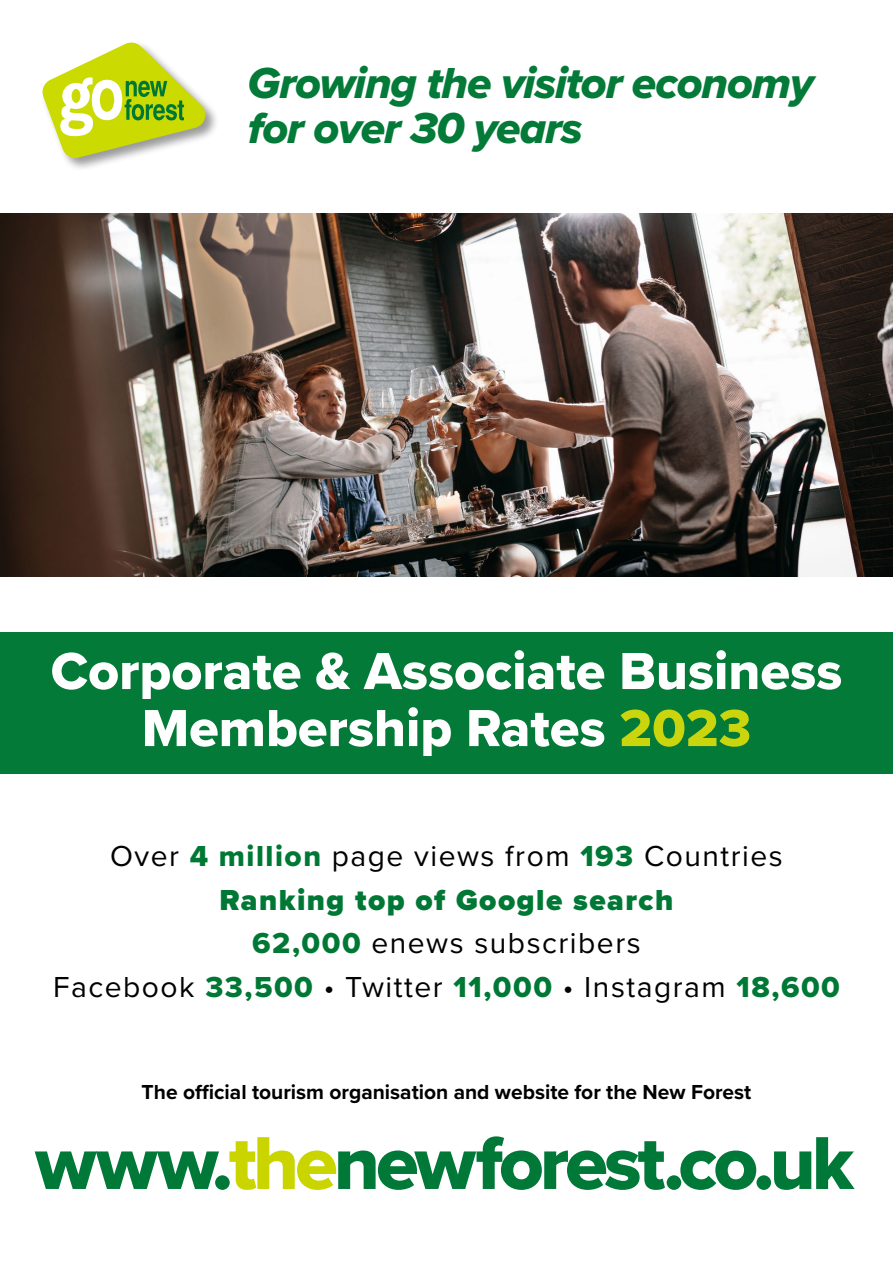
<style>
.page{position:relative;width:893px;height:1263px;background:#fff}
.page>*{position:absolute;margin:0;border:0;box-sizing:border-box;transform-origin:0 0}
.t1{font:77.7px "Proxima Nova Extrabld";letter-spacing:-.05em;color:#007938}
.t2{font:54px/57px "Proxima Nova Extrabld";color:#fff;text-align:center}
.t3{font:45px/45px "Proxima Nova Extrabld It";letter-spacing:-.025em;color:#037a37}
.t4{font:30px/43.5px "Proxima Nova";letter-spacing:.05em;color:#000;text-align:center}
.t5{font:700 21px "Proxima Nova";color:#000}
.s1{color:#cad50d}
.s2{font-family:"Proxima Nova Extrabld";color:#007835}
.s3{font-weight:900;color:#007835}
.s4{color:#cad500}
</style>
<div class="page">
<img style="left:0;top:214px;width:893px;height:362px">
<div style="left:41px;top:40px;width:178px;height:132px;background:#000;opacity:.4"></div>
<svg style="left:43px;top:43px;width:162px;height:115px"></svg>
<div style="left:0;top:632px;width:893px;height:142px;background:#037a37"></div>
<h3 class="t3" style="left:248px;top:60px;width:567px">Growing the visitor economy for over 30 years</h3>
<h2 class="t2" style="left:51px;top:642px;width:793px">Corporate &amp; Associate Business<br>Membership Rates <span class="s1">2023</span></h2>
<p class="t4" style="left:53px;top:833px;width:788px">Over <span class="s2">4 million</span> page views from <span class="s2">193</span> Countries <span class="s3">Ranking top of Google search<br></span><span class="s2">62,000</span> enews subscribers<br>Facebook <span class="s2">33,500</span> • Twitter <span class="s2">11,000</span> • Instagram <span class="s2">18,600</span></p>
<p class="t5" style="left:142px;top:1076px;width:611px">The official tourism organisation and website for the New Forest</p>
<h1 class="t1" style="left:35px;top:1105px;width:820px">www.<span class="s4">the</span>newforest.co.uk</h1>
</div>
